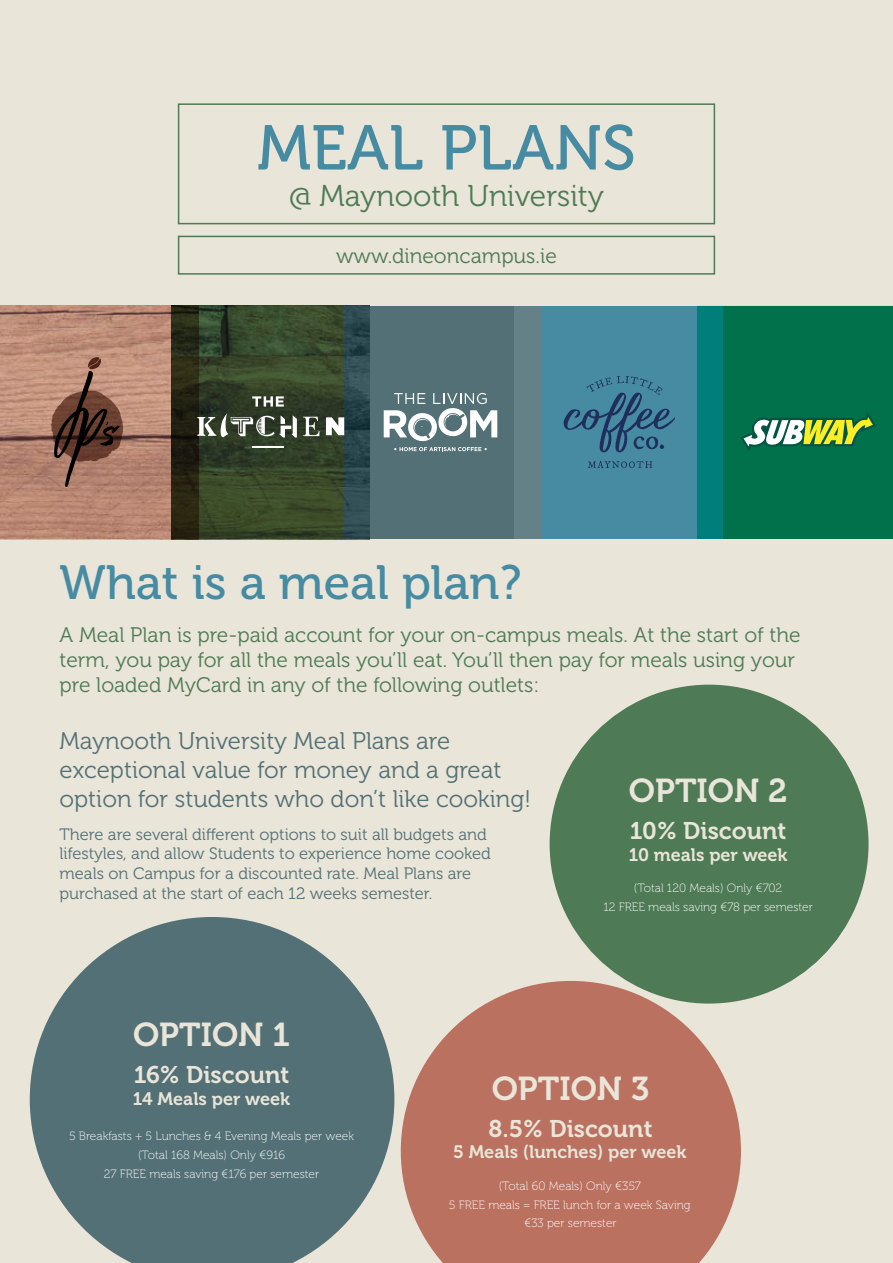
<style>
.page{position:relative;width:893px;height:1263px;background:#fff}
.page>*{position:absolute;margin:0;border:0;box-sizing:border-box;transform-origin:0 0}
.t1{font:63px "Museo 500";color:#468ba2}
.t2{font:48px "Museo 500";color:#468ba2}
.t3{font:33px "Museo 700";color:#e9e5d8}
.t4{font:30px "Museo 300";color:#4e7a55}
.t5{font:24px/28.8px "Museo 300";color:#537076}
.t6{font:24px "Museo 700";color:#e9e5d8}
.t7{font:21px/25.2px "Museo 300";color:#4e7a55}
.t8{font:18px "Museo 700";color:#e9e5d8}
.t9{font:16.5px/19.8px "Museo 300";color:#537076}
.t10{font:12px/18.6px "Museo 100";color:#fff;text-align:center}
</style>
<div class="page">
<div style="left:0;top:0;width:893px;height:305px;background:#e9e5d8"></div>
<div style="left:0;top:539px;width:893px;height:724px;background:#e9e5d8"></div>
<div style="left:515px;top:305px;width:208px;height:234px;background:#468ba2"></div>
<div style="left:697px;top:305px;width:196px;height:234px;background:#00714a"></div>
<img style="left:0;top:305px;width:172px;height:234px">
<img style="left:172px;top:305px;width:171px;height:234px">
<svg style="left:343px;top:305px;width:198px;height:234px;background:#506d73"></svg>
<svg style="left:51px;top:357px;width:72px;height:130px;background:#865f4f"></svg>
<svg style="left:252px;top:396px;width:32px;height:11px"></svg>
<svg style="left:197px;top:413px;width:100px;height:24px"></svg>
<svg style="left:303px;top:417px;width:16px;height:19px"></svg>
<svg style="left:326px;top:417px;width:18px;height:18px"></svg>
<hr style="left:252px;top:446px;width:32px;height:2px;background:#fff">
<svg style="left:384px;top:393px;width:113px;height:58px"></svg>
<svg style="left:563px;top:376px;width:112px;height:76px"></svg>
<svg style="left:588px;top:461px;width:64px;height:7px"></svg>
<div style="left:178px;top:103px;width:537px;height:121px;border:2px solid #4e7a55"></div>
<div style="left:178px;top:236px;width:537px;height:39px;border:2px solid #4e7a55"></div>
<svg style="left:741px;top:412px;width:135px;height:39px"></svg>
<svg style="left:30px;top:917px;width:364px;height:346px;fill:#537076"></svg>
<div style="left:550px;top:685px;width:318px;height:318px;background:#4e7a55;border-radius:50%"></div>
<svg style="left:401px;top:981px;width:340px;height:282px;fill:#bb7160"></svg>
<h1 class="t1" style="left:257px;top:113px;width:380px">MEAL PLANS</h1>
<h3 class="t4" style="left:289px;top:179px;width:316px">@ Maynooth University</h3>
<h3 class="t7" style="left:336px;top:244px;width:222px">www.dineoncampus.ie</h3>
<h2 class="t2" style="left:60px;top:557px;width:463px">What is a meal plan?</h2>
<h3 class="t7" style="left:60px;top:622px;width:742px">A Meal Plan is pre-paid account for your on-campus meals. At the start of the term, you pay for all the meals you’ll eat. You’ll then pay for meals using your pre loaded MyCard in any of the following outlets:</h3>
<h3 class="t5" style="left:60px;top:727px;width:473px">Maynooth University Meal Plans are exceptional value for money and a great option for students who don’t like cooking!</h3>
<h3 class="t9" style="left:60px;top:824px;width:433px">There are several different options to suit all budgets and lifestyles, and allow Students to experience home cooked meals on Campus for a discounted rate. Meal Plans are purchased at the start of each 12 weeks semester.</h3>
<h3 class="t3" style="left:629px;top:772px;width:160px">OPTION 2</h3>
<h3 class="t6" style="left:630px;top:818px;width:158px">10% Discount</h3>
<h3 class="t8" style="left:629px;top:845px;width:160px">10 meals per week</h3>
<p class="t10" style="left:603px;top:879px;width:211px">(Total 120 Meals) Only €702<br>12 FREE meals saving €78 per semester</p>
<h3 class="t3" style="left:133px;top:1016px;width:158px">OPTION 1</h3>
<h3 class="t6" style="left:134px;top:1061px;width:157px">16% Discount</h3>
<h3 class="t8" style="left:133px;top:1088px;width:159px">14 Meals per week</h3>
<p class="t10" style="left:69px;top:1127px;width:287px">5 Breakfasts + 5 Lunches &amp; 4 Evening Meals per week (Total 168 Meals) Only €916<br>27 FREE meals saving €176 per semester</p>
<h3 class="t3" style="left:492px;top:1070px;width:159px">OPTION 3</h3>
<h3 class="t6" style="left:489px;top:1115px;width:166px">8.5% Discount</h3>
<h3 class="t8" style="left:453px;top:1142px;width:235px">5 Meals (lunches) per week</h3>
<p class="t10" style="left:449px;top:1177px;width:243px">(Total 60 Meals) Only €357<br>5 FREE meals = FREE lunch for a week Saving €33 per semester</p>
</div>
